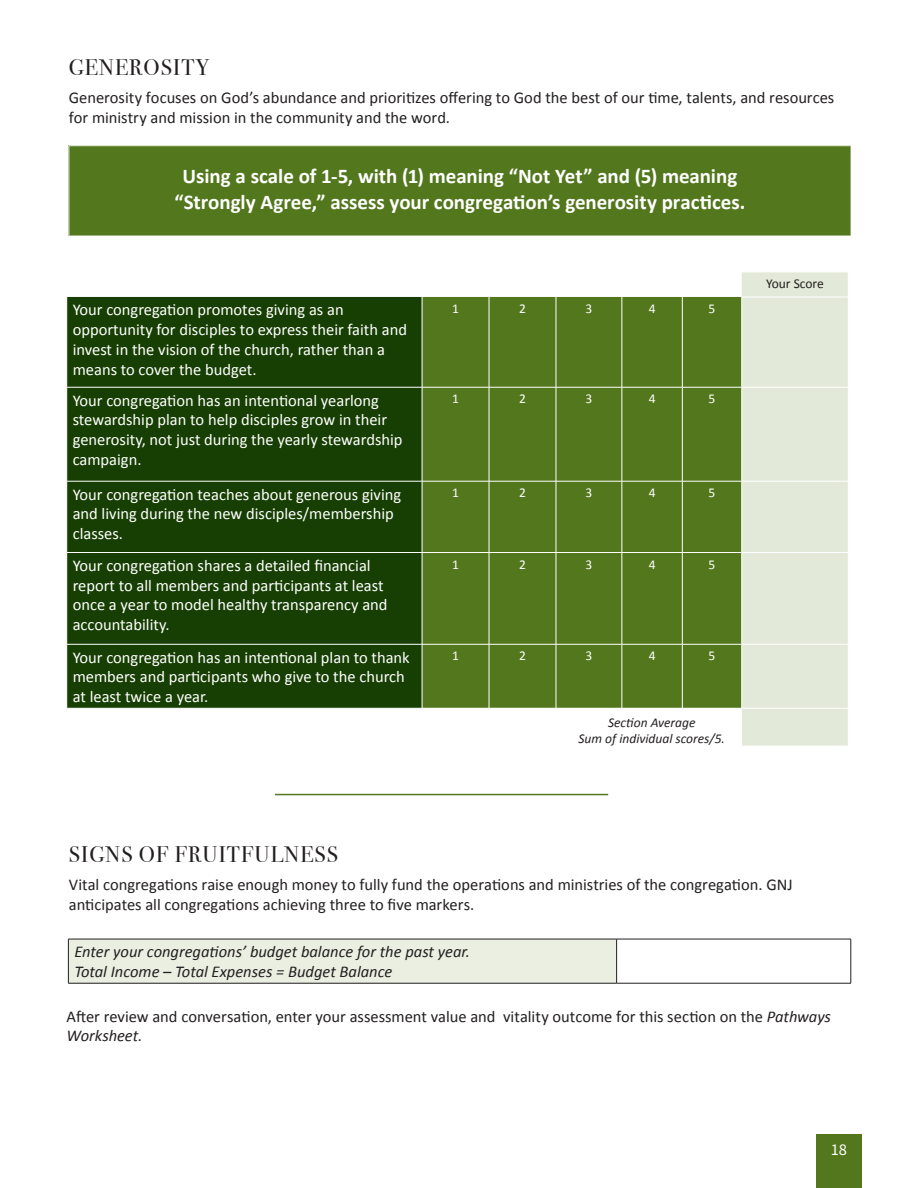
<style>
.page{position:relative;width:918px;height:1188px;background:#fff}
.page>*{position:absolute;margin:0;border:0;box-sizing:border-box;transform-origin:0 0}
._15_Bodoni_SubHeadin{font:22.5px "Bodoni Svty Two SCITCTT";letter-spacing:.05em;color:#231f20}
._12_C_Titillium_Web{font:700 21px/25.2px "Calibri";color:#fff;text-align:center}
.t1{font:16.5px/19.8px "Calibri";color:#fff}
._8_Source_Sans_Pro{font:16.5px/19.8px "Calibri";color:#231f20}
._15_Bodoni_SubHeadin-2{font:16.5px/19.8px "Calibri";color:#231f20}
.t2{font:italic 16.5px "Calibri";color:#231f20}
._8_Source_Sans_Pro-2{font:16.5px "Source Sans Pro";color:#fff}
.t3{font:italic 13.5px/16.2px "Calibri";color:#231f20;text-align:center}
.t4{font:13.5px "Calibri";color:#fff}
.t5{font:13.5px "Calibri";color:#231f20}
.s1{font-style:italic}
</style>
<div class="page">
<div style="left:69px;top:146px;width:782px;height:90px;background:#53771d"></div>
<div style="left:742px;top:273px;width:106px;height:473px;background:#e2e9d8"></div>
<div style="left:67px;top:297px;width:355px;height:411px;background:#173f03"></div>
<div style="left:423px;top:297px;width:318px;height:411px;background:#53771d"></div>
<hr style="left:489px;top:297px;width:1px;height:90px;background:#fff">
<hr style="left:556px;top:297px;width:1px;height:90px;background:#fff">
<hr style="left:622px;top:297px;width:1px;height:90px;background:#fff">
<hr style="left:682px;top:297px;width:1px;height:90px;background:#fff">
<hr style="left:742px;top:297px;width:106px;height:1px;background:#fff">
<hr style="left:67px;top:387px;width:355px;height:1px;background:#fff">
<hr style="left:422px;top:387px;width:67px;height:1px;background:#fff">
<hr style="left:489px;top:387px;width:67px;height:1px;background:#fff">
<hr style="left:489px;top:387px;width:1px;height:94px;background:#fff">
<hr style="left:556px;top:387px;width:66px;height:1px;background:#fff">
<hr style="left:556px;top:387px;width:1px;height:94px;background:#fff">
<hr style="left:622px;top:387px;width:60px;height:1px;background:#fff">
<hr style="left:622px;top:387px;width:1px;height:94px;background:#fff">
<hr style="left:682px;top:387px;width:60px;height:1px;background:#fff">
<hr style="left:682px;top:387px;width:1px;height:94px;background:#fff">
<hr style="left:742px;top:387px;width:106px;height:1px;background:#fff">
<hr style="left:67px;top:481px;width:355px;height:1px;background:#fff">
<hr style="left:422px;top:481px;width:67px;height:1px;background:#fff">
<hr style="left:489px;top:481px;width:67px;height:1px;background:#fff">
<hr style="left:489px;top:481px;width:1px;height:71px;background:#fff">
<hr style="left:556px;top:481px;width:66px;height:1px;background:#fff">
<hr style="left:556px;top:481px;width:1px;height:71px;background:#fff">
<hr style="left:622px;top:481px;width:60px;height:1px;background:#fff">
<hr style="left:622px;top:481px;width:1px;height:71px;background:#fff">
<hr style="left:682px;top:481px;width:60px;height:1px;background:#fff">
<hr style="left:682px;top:481px;width:1px;height:71px;background:#fff">
<hr style="left:742px;top:481px;width:106px;height:1px;background:#fff">
<hr style="left:67px;top:552px;width:355px;height:1px;background:#fff">
<hr style="left:422px;top:552px;width:67px;height:1px;background:#fff">
<hr style="left:489px;top:552px;width:67px;height:1px;background:#fff">
<hr style="left:489px;top:553px;width:1px;height:91px;background:#fff">
<hr style="left:556px;top:552px;width:66px;height:1px;background:#fff">
<hr style="left:556px;top:553px;width:1px;height:91px;background:#fff">
<hr style="left:622px;top:552px;width:60px;height:1px;background:#fff">
<hr style="left:622px;top:553px;width:1px;height:91px;background:#fff">
<hr style="left:682px;top:552px;width:60px;height:1px;background:#fff">
<hr style="left:682px;top:553px;width:1px;height:91px;background:#fff">
<hr style="left:742px;top:552px;width:106px;height:1px;background:#fff">
<hr style="left:67px;top:644px;width:355px;height:1px;background:#fff">
<hr style="left:422px;top:644px;width:67px;height:1px;background:#fff">
<hr style="left:489px;top:644px;width:67px;height:1px;background:#fff">
<hr style="left:489px;top:644px;width:1px;height:64px;background:#fff">
<hr style="left:556px;top:644px;width:66px;height:1px;background:#fff">
<hr style="left:556px;top:644px;width:1px;height:64px;background:#fff">
<hr style="left:622px;top:644px;width:60px;height:1px;background:#fff">
<hr style="left:622px;top:644px;width:1px;height:64px;background:#fff">
<hr style="left:682px;top:644px;width:60px;height:1px;background:#fff">
<hr style="left:682px;top:644px;width:1px;height:64px;background:#fff">
<hr style="left:742px;top:644px;width:106px;height:1px;background:#fff">
<hr style="left:742px;top:708px;width:106px;height:1px;background:#fff">
<div style="left:68px;top:939px;width:549px;height:44px;background:#eaefe2"></div>
<hr style="left:68px;top:939px;width:549px;height:1px;background:#231f20">
<hr style="left:68px;top:939px;width:1px;height:44px;background:#231f20">
<hr style="left:617px;top:939px;width:234px;height:1px;background:#231f20">
<hr style="left:616px;top:939px;width:1px;height:44px;background:#231f20">
<hr style="left:851px;top:939px;width:1px;height:44px;background:#231f20">
<hr style="left:68px;top:983px;width:549px;height:1px;background:#231f20">
<hr style="left:617px;top:983px;width:234px;height:1px;background:#231f20">
<div style="left:816px;top:1134px;width:46px;height:54px;background:#53771d"></div>
<hr style="left:275px;top:794px;width:333px;height:1px;background:#53771d">
<p class="_15_Bodoni_SubHeadin" style="left:69px;top:54px;width:142px">GENEROSITY</p>
<p class="_8_Source_Sans_Pro" style="left:69px;top:88px;width:767px">Generosity focuses on God’s abundance and prioritizes offering to God the best of our time, talents, and resources for ministry and mission in the community and the word.</p>
<p class="_12_C_Titillium_Web" style="left:174px;top:164px;width:573px">Using a scale of 1-5, with (1) meaning “Not Yet” and (5) meaning “Strongly Agree,” assess your congregation’s generosity practices.</p>
<p class="t1" style="left:73px;top:300px;width:336px">Your congregation promotes giving as an opportunity for disciples to express their faith and invest in the vision of the church, rather than a means to cover the budget.</p>
<p class="t4" style="left:452px;top:299px;width:8px">1</p>
<p class="t4" style="left:519px;top:299px;width:8px">2</p>
<p class="t4" style="left:585px;top:299px;width:8px">3</p>
<p class="t4" style="left:649px;top:299px;width:8px">4</p>
<p class="t4" style="left:709px;top:299px;width:8px">5</p>
<p class="t1" style="left:73px;top:390px;width:331px">Your congregation has an intentional yearlong stewardship plan to help disciples grow in their generosity, not just during the yearly stewardship campaign.</p>
<p class="t4" style="left:452px;top:390px;width:8px">1</p>
<p class="t4" style="left:519px;top:390px;width:8px">2</p>
<p class="t4" style="left:585px;top:390px;width:8px">3</p>
<p class="t4" style="left:649px;top:390px;width:8px">4</p>
<p class="t4" style="left:709px;top:390px;width:8px">5</p>
<p class="t1" style="left:73px;top:484px;width:330px">Your congregation teaches about generous giving and living during the new disciples/membership classes.</p>
<p class="t4" style="left:452px;top:483px;width:8px">1</p>
<p class="t4" style="left:519px;top:483px;width:8px">2</p>
<p class="t4" style="left:585px;top:483px;width:8px">3</p>
<p class="t4" style="left:649px;top:483px;width:8px">4</p>
<p class="t4" style="left:709px;top:483px;width:8px">5</p>
<p class="t1" style="left:73px;top:555px;width:316px">Your congregation shares a detailed financial report to all members and participants at least once a year to model healthy transparency and accountability.</p>
<p class="t4" style="left:452px;top:555px;width:8px">1</p>
<p class="t4" style="left:519px;top:555px;width:8px">2</p>
<p class="t4" style="left:585px;top:555px;width:8px">3</p>
<p class="t4" style="left:649px;top:555px;width:8px">4</p>
<p class="t4" style="left:709px;top:555px;width:8px">5</p>
<p class="t1" style="left:73px;top:647px;width:339px">Your congregation has an intentional plan to thank members and participants who give to the church at least twice a year.</p>
<p class="t4" style="left:452px;top:647px;width:8px">1</p>
<p class="t4" style="left:519px;top:647px;width:8px">2</p>
<p class="t4" style="left:585px;top:647px;width:8px">3</p>
<p class="t4" style="left:649px;top:647px;width:8px">4</p>
<p class="t4" style="left:709px;top:647px;width:8px">5</p>
<p class="t3" style="left:579px;top:713px;width:148px">Section Average<br>Sum of individual scores/5.</p>
<p class="t5" style="left:766px;top:274px;width:59px">Your Score</p>
<p class="_15_Bodoni_SubHeadin" style="left:69px;top:841px;width:271px">SIGNS OF FRUITFULNESS</p>
<p class="_15_Bodoni_SubHeadin-2" style="left:69px;top:874px;width:725px">Vital congregations raise enough money to fully fund the operations and ministries of the congregation. GNJ anticipates all congregations achieving three to five markers.</p>
<p class="t2" style="left:74px;top:941px;width:397px">Enter your congregations’ budget balance for the past year.</p>
<p class="t2" style="left:74px;top:960px;width:320px">Total Income – Total Expenses = Budget Balance</p>
<p class="_8_Source_Sans_Pro" style="left:67px;top:1006px;width:766px">After review and conversation, enter your assessment value and vitality outcome for this section on the <span class="s1">Pathways<br>Worksheet</span>.</p>
<p class="_8_Source_Sans_Pro-2" style="left:831px;top:1139px;width:18px">18</p>
</div>
